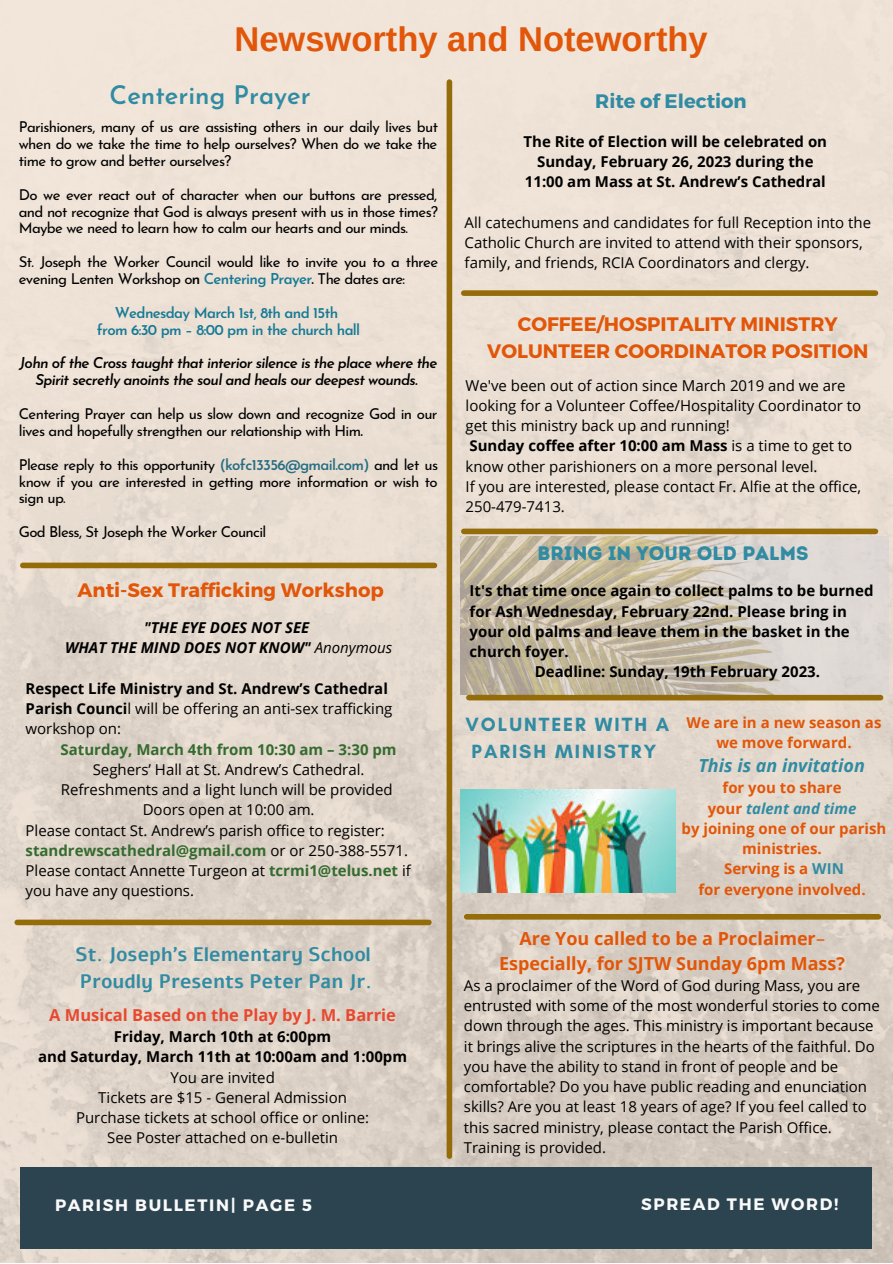
<style>
.page{position:relative;width:893px;height:1264px;background:#fff}
.page>*{position:absolute;margin:0;border:0;box-sizing:border-box;transform-origin:0 0}
.t1{font:700 34.5px "Arimo";color:#e15609}
.t2{font:600 25.5px "Josefin Sans";color:#318ba2}
.t3{font:700 19.5px/27px "Montserrat";color:#e15609;text-align:center}
.t4{font:700 19.5px/27px "Alef";color:#318ba2}
.t5{font:700 19.5px/27px "Glacial Indifference";letter-spacing:.1em;color:#318ba2;text-align:center}
.t6{font:19.5px "Intro Rust Base";color:#318ba2}
.t7{font:700 19.5px "Montserrat";color:#318ba2}
.t8{font:700 18px/24.8px "Open Sans";color:#e15609;text-align:center}
.t9{font:italic 700 18px "Open Sans";color:#318ba2}
.t10{font:700 16.5px "Montserrat";letter-spacing:.1em;color:#fafafa}
.t11{font:700 16.5px "Open Sans";color:#e8482f}
.t12{font:15px/20.2px "Open Sans";color:#000}
.t13{font:15px/16.8px "Josefin Sans";letter-spacing:-.045em;color:#000;text-align:justify}
.t14{font:700 15px/20.2px "Open Sans";color:#000;text-align:center}
.t15{font:700 15px/20.2px "Open Sans";color:#e15609;text-align:center}
.t16{font:italic 600 15px/16.8px "Josefin Sans";letter-spacing:-.045em;color:#000;text-align:center}
.t17{font:700 15px "Open Sans";color:#346b2f}
.t18{font:600 15px/16.8px "Josefin Sans";letter-spacing:-.045em;color:#177a94;text-align:center}
.t19{font:italic 700 15px/20.2px "Open Sans";color:#000;text-align:center}
.s1{font-weight:600}
.s2{font-weight:600;color:#177a94}
.s3{font-weight:600;color:#266f82}
.s4{font-weight:400}
.s5{font-weight:400;color:#000}
.s6{font-weight:700;color:#346b2f}
.s7{font-weight:700}
.s8{font-style:italic;color:#318ba2}
.s9{color:#318ba2}
</style>
<div class="page">
<img style="left:0;top:0;width:892px;height:1262px">
<div style="left:20px;top:1167px;width:851px;height:81px;background:#2c4450"></div>
<div style="left:446px;top:82px;width:6px;height:1074px;background:#946c0a"></div>
<div style="left:464px;top:528px;width:411px;height:6px;background:#946c0a"></div>
<div style="left:464px;top:290px;width:411px;height:6px;background:#946c0a"></div>
<div style="left:17px;top:919px;width:412px;height:6px;background:#946c0a"></div>
<div style="left:466px;top:914px;width:412px;height:5px;background:#946c0a"></div>
<div style="left:469px;top:694px;width:411px;height:6px;background:#946c0a"></div>
<img style="left:460px;top:537px;width:428px;height:157px">
<img style="left:461px;top:790px;width:214px;height:102px">
<div style="left:23px;top:562px;width:411px;height:6px;background:#946c0a"></div>
<h1 class="t1" style="left:234px;top:20px;width:474px">Newsworthy and Noteworthy</h1>
<h2 class="t2" style="left:110px;top:84px;width:202px">Centering Prayer</h2>
<p class="t13" style="left:19px;top:120px;width:421px">Parishioners, many of us are assisting others in our daily lives but when do we take the time to help ourselves? When do we take the time to grow and better ourselves?</p>
<p class="t13" style="left:19px;top:188px;width:420px">Do we ever react out of character when our buttons are pressed, and not recognize that God is always present with us in those times?<br>Maybe we need to learn how to calm our hearts and our minds.</p>
<p class="t13" style="left:19px;top:255px;width:421px">St. Joseph the Worker Council would like to invite you to a three evening Lenten Workshop o<span class="s1">n</span> <span class="s2">Centering Prayer</span><span class="s1">.</span> The dates are:</p>
<p class="t18" style="left:97px;top:306px;width:265px">Wednesday March 1st, 8th and 15th<br>from 6:30 pm – 8:00 pm in the church hall</p>
<p class="t16" style="left:20px;top:356px;width:419px">John of the Cross taught that interior silence is the place where the<br>Spirit secretly anoints the soul and heals our deepest wounds.</p>
<p class="t13" style="left:19px;top:407px;width:420px">Centering Prayer can help us slow down and recognize God in our lives and hopefully strengthen our relationship with Him<span class="s1">.</span></p>
<p class="t13" style="left:19px;top:457px;width:421px">Please reply to this opportunity <span class="s3">(kofc13356@gmail.com)</span> and let us know if you are interested in getting more information or wish to sign up.</p>
<p class="t13" style="left:19px;top:525px;width:249px">God Bless, St Joseph the Worker Council</p>
<h3 class="t3" style="left:78px;top:575px;width:308px">Anti-Sex Trafficking Workshop</h3>
<p class="t19" style="left:65px;top:617px;width:328px">"THE EYE DOES NOT SEE<br>WHAT THE MIND DOES NOT KNOW" <span class="s4">Anonymous</span></p>
<p class="t14" style="left:26px;top:678px;width:368px;text-align:left">Respect Life Ministry and St. Andrew’s Cathedral<br>Parish Counci<span class="s4">l will be offering an anti-sex trafficking workshop on:</span></p>
<p class="t17" style="left:61px;top:738px;width:337px">Saturday, March 4th from 10:30 am – 3:30 pm</p>
<p class="t12" style="left:93px;top:758px;width:273px">Seghers’ Hall at St. Andrew’s Cathedral.</p>
<p class="t12" style="left:61px;top:779px;width:333px">Refreshments and a light lunch will be provided</p>
<p class="t12" style="left:143px;top:799px;width:173px">Doors open at 10:00 am.</p>
<p class="t12" style="left:26px;top:819px;width:361px">Please contact St. Andrew’s parish office to register:</p>
<p class="t17" style="left:26px;top:839px;width:384px">standrewscathedral@gmail.com <span class="s5">or or 250-388-5571.</span></p>
<p class="t12" style="left:26px;top:860px;width:387px">Please contact Annette Turgeon at <span class="s6">tcrmi1@telus.net</span> if</p>
<p class="t12" style="left:26px;top:880px;width:170px">you have any questions.</p>
<h3 class="t4" style="left:75px;top:941px;width:298px">St. Joseph's Elementary School<br>Proudly Presents Peter Pan Jr.</h3>
<p class="t11" style="left:49px;top:1003px;width:348px">A Musical Based on the Play by J. M. Barrie</p>
<p class="t14" style="left:38px;top:1026px;width:370px">Friday, March 10th at 6:00pm<br>and Saturday, March 11th at 10:00am and 1:00pm</p>
<p class="t12" style="left:76px;top:1066px;width:294px;text-align:center">You are invited<br>Tickets are $15 - General Admission<br>Purchase tickets at school office or online:<br>See Poster attached on e-bulletin</p>
<h3 class="t7" style="left:595px;top:88px;width:153px">Rite of Election</h3>
<p class="t14" style="left:523px;top:131px;width:305px">The Rite of Election will be celebrated on<br>Sunday, February 26, 2023 during the<br>11:00 am Mass at St. Andrew’s Cathedral</p>
<p class="t12" style="left:464px;top:212px;width:408px">All catechumens and candidates for full Reception into the<br>Catholic Church are invited to attend with their sponsors, family, and friends, RCIA Coordinators and clergy.</p>
<h3 class="t3" style="left:487px;top:310px;width:382px">COFFEE/HOSPITALITY MINISTRY<br>VOLUNTEER COORDINATOR POSITION</h3>
<p class="t12" style="left:465px;top:375px;width:397px">We've been out of action since March 2019 and we are looking for a Volunteer Coffee/Hospitality Coordinator to get this ministry back up and running!<br><span class="s7">Sunday coffee after 10:00 am Mass</span> is a time to get to know other parishioners on a more personal level.<br>If you are interested, please contact Fr. Alfie at the office, 250-479-7413.</p>
<h3 class="t6" style="left:537px;top:541px;width:272px">BRING IN YOUR OLD PALMS</h3>
<p class="t14" style="left:469px;top:580px;width:405px">It's that time once again to collect palms to be burned</p>
<p class="t14" style="left:469px;top:600px;width:379px">for Ash Wednesday, February 22nd. Please bring in</p>
<p class="t14" style="left:469px;top:621px;width:381px">your old palms and leave them in the basket in the</p>
<p class="t14" style="left:469px;top:641px;width:101px">church foyer.</p>
<p class="t14" style="left:535px;top:661px;width:286px">Deadline: Sunday, 19th February 2023.</p>
<h3 class="t5" style="left:465px;top:710px;width:205px">VOLUNTEER WITH A<br>PARISH MINISTRY</h3>
<p class="t15" style="left:686px;top:712px;width:196px">We are in a new season as we move forward.</p>
<p class="t9" style="left:698px;top:752px;width:168px">This is an invitation</p>
<p class="t15" style="left:681px;top:777px;width:206px">for you to share<br>your <span class="s8">talent and time<br></span>by joining one of our parish ministries.<br>Serving is a <span class="s9">WIN<br></span>for everyone involved.</p>
<p class="t8" style="left:499px;top:925px;width:347px">Are You called to be a Proclaimer<span class="s4">–<br></span>Especially, for SJTW Sunday 6pm Mass?</p>
<p class="t12" style="left:464px;top:974px;width:417px">As a proclaimer of the Word of God during Mass, you are entrusted with some of the most wonderful stories to come down through the ages. This ministry is important because it brings alive the scriptures in the hearts of the faithful. Do you have the ability to stand in front of people and be comfortable? Do you have public reading and enunciation skills? Are you at least 18 years of age? If you feel called to this sacred ministry, please contact the Parish Office.<br>Training is provided.</p>
<p class="t10" style="left:55px;top:1194px;width:258px">PARISH BULLETIN| PAGE 5</p>
<p class="t10" style="left:641px;top:1193px;width:198px">SPREAD THE WORD!</p>
</div>
